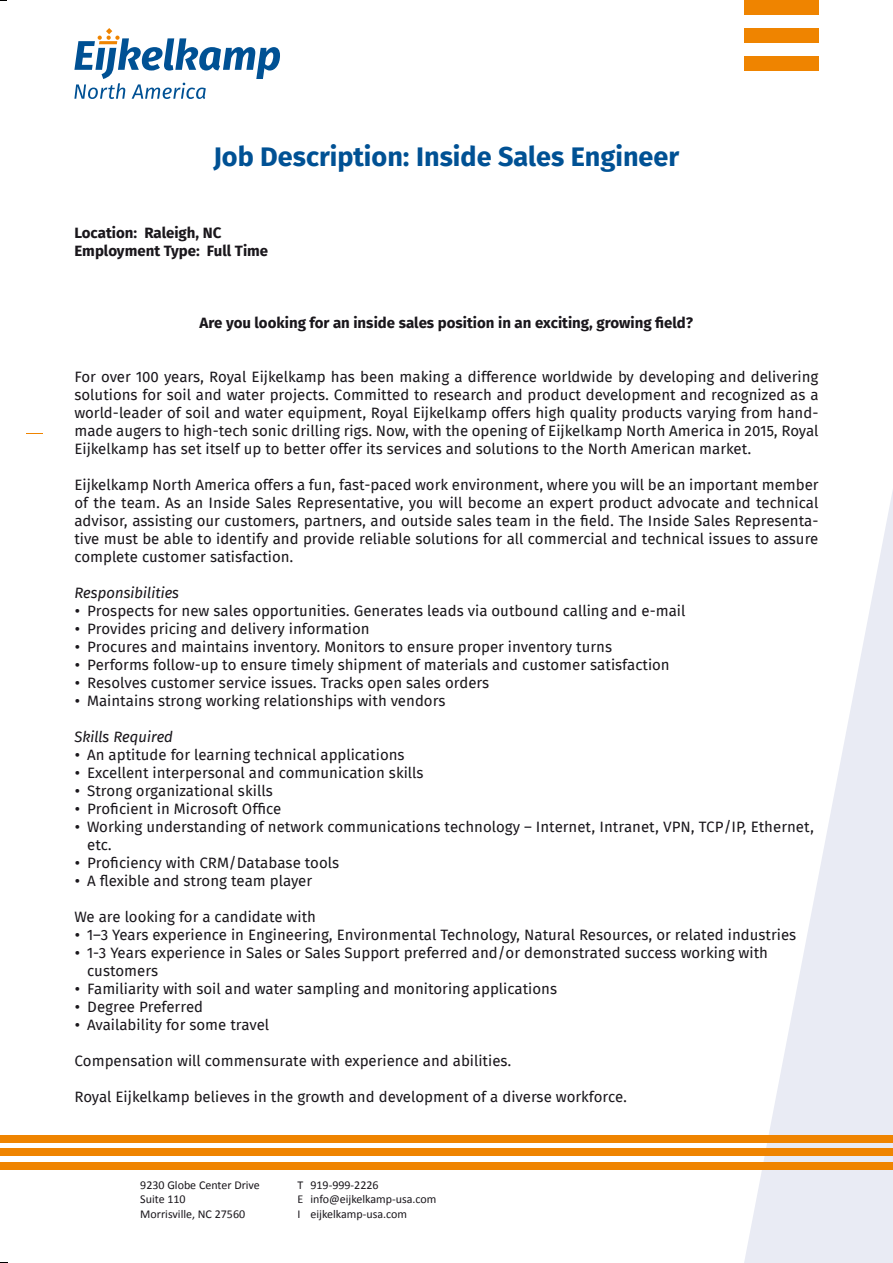
<style>
.page{position:relative;width:893px;height:1263px;background:#fff}
.page>*{position:absolute;margin:0;border:0;box-sizing:border-box;transform-origin:0 0}
.t1{font:700 27px "Fira Sans";color:#005194}
.t2{font:15px/18px "Fira Sans";color:#1a171c;text-align:justify}
.t3{font:700 15px/18px "Fira Sans";color:#1a171c}
.t4{font:italic 15px "Fira Sans";color:#1a171c}
.t5{font:12px/14.4px "Calibri";color:#1a171c}
</style>
<div class="page">
<div style="left:744px;top:0;width:75px;height:14px;background:#ef8400"></div>
<div style="left:744px;top:56px;width:75px;height:14px;background:#ef8400"></div>
<div style="left:744px;top:28px;width:75px;height:14px;background:#ef8400"></div>
<svg style="left:744px;top:491px;width:149px;height:772px"></svg>
<svg style="left:74px;top:28px;width:206px;height:70px"></svg>
<div style="left:0;top:1149px;width:893px;height:7px;background:#ef8400"></div>
<div style="left:0;top:1135px;width:893px;height:7px;background:#ef8400"></div>
<div style="left:0;top:1162px;width:893px;height:7px;background:#ef8400"></div>
<h1 class="t1" style="left:214px;top:137px;width:467px">Job Description: Inside Sales Engineer</h1>
<p class="t3" style="left:74px;top:224px;width:195px">Location: Raleigh, NC<br>Employment Type: Full Time</p>
<p class="t3" style="left:200px;top:314px;width:495px">Are you looking for an inside sales position in an exciting, growing field?</p>
<p class="t2" style="left:74px;top:368px;width:746px">For over 100 years, Royal Eijkelkamp has been making a difference worldwide by developing and delivering solutions for soil and water projects. Committed to research and product development and recognized as a world-leader of soil and water equipment, Royal Eijkelkamp offers high quality products varying from hand&shy;made augers to high-tech sonic drilling rigs. Now, with the opening of Eijkelkamp North America in 2015, Royal Eijkelkamp has set itself up to better offer its services and solutions to the North American market.</p>
<p class="t2" style="left:74px;top:476px;width:746px">Eijkelkamp North America offers a fun, fast-paced work environment, where you will be an important member of the team. As an Inside Sales Representative, you will become an expert product advocate and technical advisor, assisting our customers, partners, and outside sales team in the field. The Inside Sales Representa&shy;tive must be able to identify and provide reliable solutions for all commercial and technical issues to assure complete customer satisfaction.</p>
<p class="t4" style="left:74px;top:582px;width:106px">Responsibilities</p>
<p class="t2" style="left:74px;top:602px;width:613px">• Prospects for new sales opportunities. Generates leads via outbound calling and e-mail</p>
<p class="t2" style="left:74px;top:620px;width:297px">• Provides pricing and delivery information</p>
<p class="t2" style="left:74px;top:638px;width:539px">• Procures and maintains inventory. Monitors to ensure proper inventory turns</p>
<p class="t2" style="left:74px;top:656px;width:597px">• Performs follow-up to ensure timely shipment of materials and customer satisfaction</p>
<p class="t2" style="left:74px;top:674px;width:416px">• Resolves customer service issues. Tracks open sales orders</p>
<p class="t2" style="left:74px;top:692px;width:372px">• Maintains strong working relationships with vendors</p>
<p class="t4" style="left:74px;top:726px;width:100px">Skills Required</p>
<p class="t2" style="left:74px;top:746px;width:332px">• An aptitude for learning technical applications</p>
<p class="t2" style="left:74px;top:764px;width:351px">• Excellent interpersonal and communication skills</p>
<p class="t2" style="left:74px;top:782px;width:200px">• Strong organizational skills</p>
<p class="t2" style="left:74px;top:800px;width:208px">• Proficient in Microsoft Office</p>
<p class="t2" style="left:87px;top:818px;width:728px;text-indent:-13px">• Working understanding of network communications technology – Internet, Intranet, VPN, TCP/IP, Ethernet, etc.</p>
<p class="t2" style="left:74px;top:854px;width:266px">• Proficiency with CRM/Database tools</p>
<p class="t2" style="left:74px;top:872px;width:239px">• A flexible and strong team player</p>
<p class="t2" style="left:74px;top:908px;width:243px">We are looking for a candidate with</p>
<p class="t2" style="left:74px;top:926px;width:723px">• 1–3 Years experience in Engineering, Environmental Technology, Natural Resources, or related industries</p>
<p class="t2" style="left:87px;top:944px;width:682px;text-indent:-13px">• 1-3 Years experience in Sales or Sales Support preferred and/or demonstrated success working with customers</p>
<p class="t2" style="left:74px;top:980px;width:484px">• Familiarity with soil and water sampling and monitoring applications</p>
<p class="t2" style="left:74px;top:998px;width:130px">• Degree Preferred</p>
<p class="t2" style="left:74px;top:1016px;width:196px">• Availability for some travel</p>
<p class="t2" style="left:74px;top:1052px;width:439px">Compensation will commensurate with experience and abilities.</p>
<p class="t2" style="left:74px;top:1088px;width:554px">Royal Eijkelkamp believes in the growth and development of a diverse workforce.</p>
<p class="t5" style="left:140px;top:1178px;width:121px">9230 Globe Center Drive<br>Suite 110<br>Morrisville, NC 27560</p>
<p class="t5" style="left:298px;top:1178px;width:140px">T 919-999-2226<br>E info@eijkelkamp-usa.com<br>I eijkelkamp-usa.com</p>
</div>
